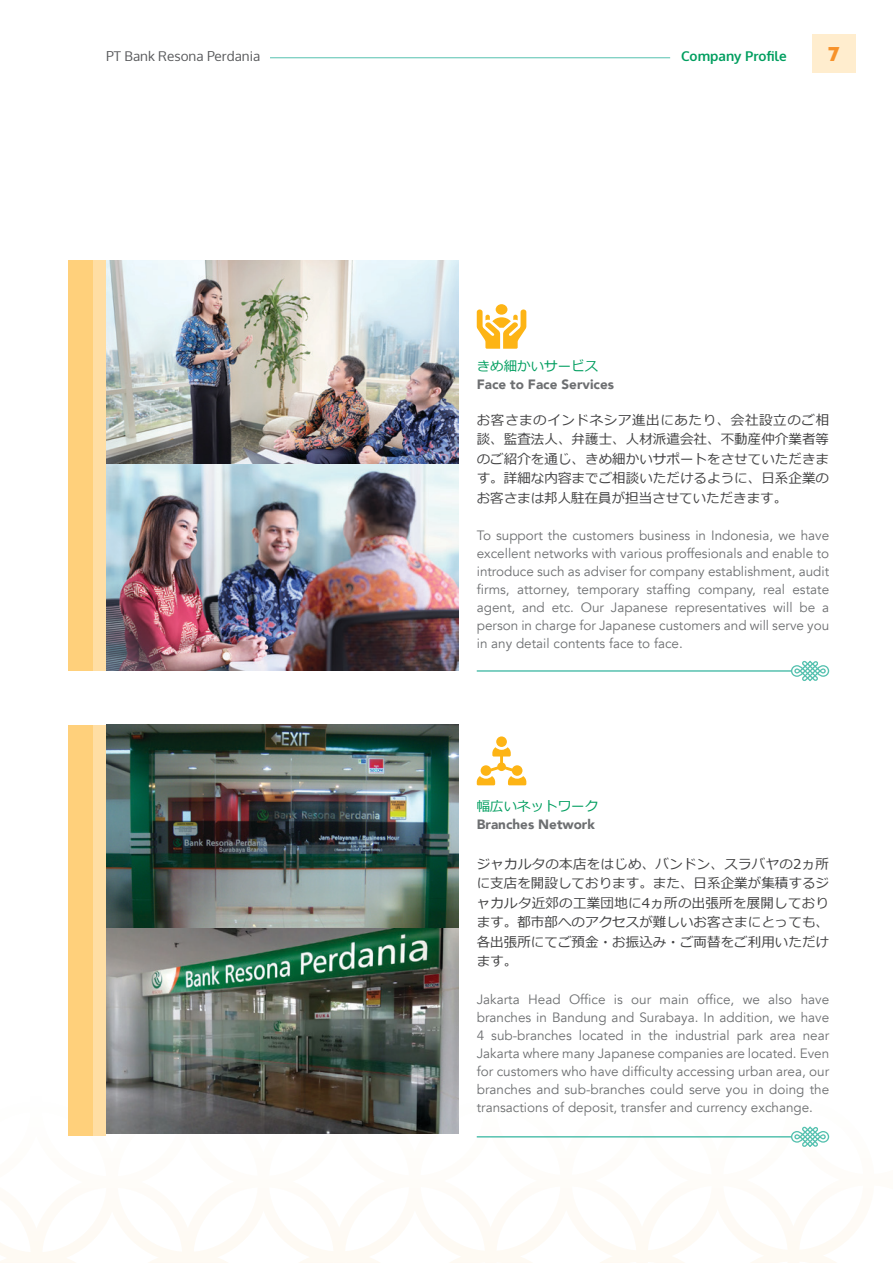
<style>
.page{position:relative;width:893px;height:1263px;background:#fff}
.page>*{position:absolute;margin:0;border:0;box-sizing:border-box;transform-origin:0 0}
.t1{font:21px "Mont Heavy DEMO";color:#f7922a}
.Resona_-_English{font:13.5px/18px "Avenir";color:#6d6f71;text-align:justify}
.Resona_-_Bahasa_Indo{font:13.5px/19.5px "Meiryo";letter-spacing:.005em;color:#414142;text-align:justify}
.Resona_-_Judul_SubBa{font:900 13.5px "Avenir";color:#6d6f71}
.t2{font:13.5px "Oxygen";color:#58595b}
.Resona_-_Judul_SubBa-2{font:13.5px "Meiryo";color:#009e5f}
.t3{font:700 13.5px "Oxygen";color:#009e5f}
</style>
<div class="page">
<div style="left:812px;top:34px;width:44px;height:39px;background:#ffedce"></div>
<hr style="left:270px;top:57px;width:400px;height:1px;background:#55c1af">
<hr style="left:477px;top:670px;width:315px;height:2px;background:#55c1af">
<svg style="left:791px;top:661px;width:38px;height:20px"></svg>
<svg style="left:0;top:1126px;width:855px;height:137px"></svg>
<img style="left:106px;top:260px;width:353px;height:205px">
<img style="left:106px;top:725px;width:353px;height:203px">
<img style="left:106px;top:465px;width:353px;height:205px">
<img style="left:106px;top:928px;width:353px;height:205px">
<div style="left:496px;top:304px;width:11px;height:11px;background:#fdb415;border-radius:50%"></div>
<svg style="left:477px;top:309px;width:49px;height:40px"></svg>
<div style="left:496px;top:736px;width:11px;height:11px;background:#fdb415;border-radius:50%"></div>
<svg style="left:477px;top:747px;width:49px;height:38px"></svg>
<div style="left:68px;top:260px;width:26px;height:411px;background:#ffd07b"></div>
<div style="left:94px;top:260px;width:12px;height:411px;background:#ffdea4"></div>
<div style="left:68px;top:725px;width:26px;height:410px;background:#ffd07b"></div>
<div style="left:94px;top:725px;width:12px;height:410px;background:#ffdea4"></div>
<p class="t2" style="left:106px;top:47px;width:156px">PT Bank Resona Perdania</p>
<p class="t3" style="left:681px;top:47px;width:107px">Company Profile</p>
<h1 class="t1" style="left:828px;top:42px;width:13px">7</h1>
<p class="Resona_-_Judul_SubBa-2" style="left:477px;top:356px;width:123px">きめ細かいサービス</p>
<p class="Resona_-_Judul_SubBa" style="left:477px;top:372px;width:139px">Face to Face Services</p>
<p class="Resona_-_Bahasa_Indo" style="left:477px;top:411px;width:354px">お客さまのインドネシア進出にあたり、会社設立のご相談、監査法人、弁護士、人材派遣会社、不動産仲介業者等のご紹介を通じ、きめ細かいサポートをさせていただきます。詳細な内容までご相談いただけるように、日系企業のお客さまは邦人駐在員が担当させていただきます。</p>
<p class="Resona_-_English" style="left:477px;top:527px;width:354px">To support the customers business in Indonesia, we have excellent networks with various proffesionals and enable to introduce such as adviser for company establishment, audit firms, attorney, temporary staffing company, real estate agent, and etc. Our Japanese representatives will be a person in charge for Japanese customers and will serve you in any detail contents face to face.</p>
<p class="Resona_-_Judul_SubBa-2" style="left:477px;top:796px;width:123px">幅広いネットワーク</p>
<p class="Resona_-_Judul_SubBa" style="left:477px;top:812px;width:120px">Branches Network</p>
<p class="Resona_-_Bahasa_Indo" style="left:477px;top:855px;width:354px">ジャカルタの本店をはじめ、バンドン、スラバヤの2ヵ所に支店を開設しております。また、日系企業が集積するジャカルタ近郊の工業団地に4ヵ所の出張所を展開しております。都市部へのアクセスが難しいお客さまにとっても、各出張所にてご預金・お振込み・ご両替をご利用いただけます。</p>
<p class="Resona_-_English" style="left:477px;top:990px;width:354px">Jakarta Head Office is our main office, we also have branches in Bandung and Surabaya. In addition, we have 4 sub-branches located in the industrial park area near Jakarta where many Japanese companies are located. Even for customers who have difficulty accessing urban area, our branches and sub-branches could serve you in doing the transactions of deposit, transfer and currency exchange.</p>
</div>
